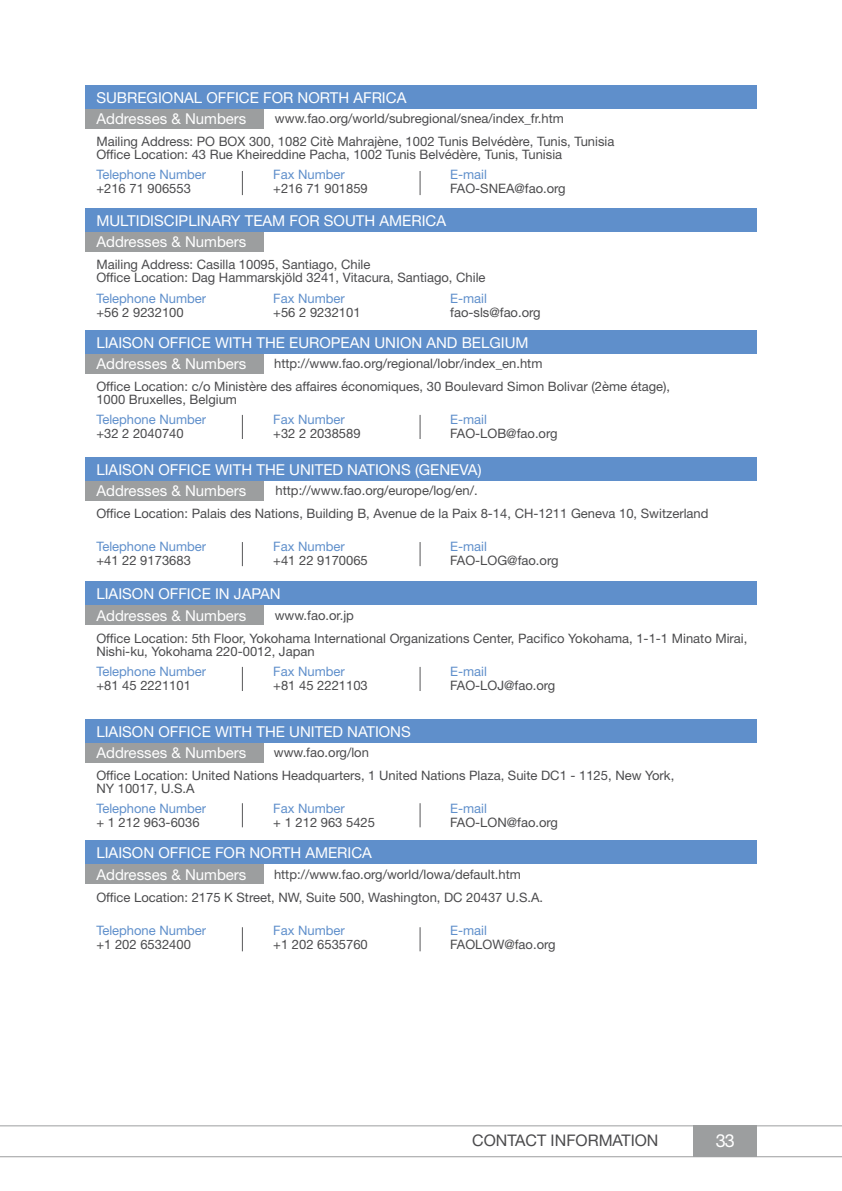
<style>
.page{position:relative;width:842px;height:1191px;background:#fff}
.page>*{position:absolute;margin:0;border:0;box-sizing:border-box;transform-origin:0 0}
.t1{font:18px "Helvetica Neue LT Std";color:#fff}
.t2{font:16px "Helvetica Neue LT Std";color:#4b4b4d}
.t3{font:15px "Helvetica Neue LT Std";color:#fff}
.t4{font:13px/13px "Helvetica Neue LT Std";color:#4b4b4d}
.t5{font:13px "Helvetica Neue LT Std";color:#5f8fcb}
</style>
<div class="page">
<hr style="left:0;top:1125px;width:842px;height:1px;background:#9c9e9f">
<hr style="left:0;top:1156px;width:842px;height:1px;background:#9c9e9f">
<div style="left:694px;top:1125px;width:63px;height:32px;background:#9c9e9f"></div>
<div style="left:85px;top:457px;width:672px;height:23px;background:#5f8fcb"></div>
<div style="left:85px;top:840px;width:672px;height:24px;background:#5f8fcb"></div>
<div style="left:85px;top:85px;width:672px;height:24px;background:#5f8fcb"></div>
<div style="left:85px;top:109px;width:179px;height:20px;background:#9c9e9f"></div>
<div style="left:85px;top:330px;width:672px;height:24px;background:#5f8fcb"></div>
<div style="left:85px;top:354px;width:179px;height:20px;background:#9c9e9f"></div>
<div style="left:85px;top:481px;width:179px;height:20px;background:#9c9e9f"></div>
<div style="left:85px;top:581px;width:672px;height:24px;background:#5f8fcb"></div>
<div style="left:85px;top:605px;width:179px;height:20px;background:#9c9e9f"></div>
<div style="left:85px;top:718px;width:672px;height:24px;background:#5f8fcb"></div>
<div style="left:85px;top:742px;width:179px;height:20px;background:#9c9e9f"></div>
<div style="left:85px;top:864px;width:179px;height:20px;background:#9c9e9f"></div>
<svg style="left:242px;top:171px;width:1px;height:24px"></svg>
<svg style="left:420px;top:171px;width:1px;height:24px"></svg>
<svg style="left:242px;top:415px;width:1px;height:24px"></svg>
<svg style="left:420px;top:415px;width:1px;height:24px"></svg>
<svg style="left:242px;top:542px;width:1px;height:24px"></svg>
<svg style="left:420px;top:542px;width:1px;height:24px"></svg>
<svg style="left:242px;top:667px;width:1px;height:24px"></svg>
<svg style="left:420px;top:667px;width:1px;height:24px"></svg>
<svg style="left:242px;top:803px;width:1px;height:24px"></svg>
<svg style="left:420px;top:803px;width:1px;height:24px"></svg>
<svg style="left:242px;top:927px;width:1px;height:24px"></svg>
<svg style="left:420px;top:927px;width:1px;height:24px"></svg>
<div style="left:85px;top:208px;width:672px;height:24px;background:#5f8fcb"></div>
<div style="left:85px;top:232px;width:179px;height:20px;background:#9c9e9f"></div>
<p class="t3" style="left:96px;top:89px;width:21px">Subregional</p>
<p class="t3" style="left:206px;top:89px;width:21px">Office</p>
<p class="t3" style="left:263px;top:89px;width:11px">for</p>
<p class="t3" style="left:297px;top:89px;width:22px">North</p>
<p class="t3" style="left:353px;top:89px;width:20px">Africa</p>
<p class="t4" style="left:96px;top:135px;width:520px">Mailing Address: PO BOX 300, 1082 Citè Mahrajène, 1002 Tunis Belvédère, Tunis, Tunisia<br>Office Location: 43 Rue Kheireddine Pacha, 1002 Tunis Belvédère, Tunis, Tunisia</p>
<p class="t3" style="left:96px;top:110px;width:152px">Addresses &amp; Numbers</p>
<p class="t4" style="left:275px;top:112px;width:290px">www.fao.org/world/subregional/snea/index_fr.htm</p>
<p class="t5" style="left:96px;top:167px;width:111px">Telephone Number</p>
<p class="t4" style="left:96px;top:182px;width:96px">+216 71 906553</p>
<p class="t5" style="left:273px;top:167px;width:73px">Fax Number</p>
<p class="t4" style="left:273px;top:182px;width:96px">+216 71 901859</p>
<p class="t5" style="left:450px;top:167px;width:38px">E-mail</p>
<p class="t4" style="left:450px;top:182px;width:117px">FAO-SNEA@fao.org</p>
<p class="t3" style="left:96px;top:212px;width:23px">Multidisciplinary</p>
<p class="t3" style="left:245px;top:212px;width:20px">Team</p>
<p class="t3" style="left:289px;top:212px;width:11px">for</p>
<p class="t3" style="left:324px;top:212px;width:11px">south</p>
<p class="t3" style="left:379px;top:212px;width:11px">america</p>
<p class="t4" style="left:96px;top:258px;width:391px">Mailing Address: Casilla 10095, Santiago, Chile<br>Office Location: Dag Hammarskjöld 3241, Vitacura, Santiago, Chile</p>
<p class="t3" style="left:96px;top:233px;width:152px">Addresses &amp; Numbers</p>
<p class="t5" style="left:96px;top:290px;width:111px">Telephone Number</p>
<p class="t4" style="left:96px;top:305px;width:89px">+56 2 9232100</p>
<p class="t5" style="left:273px;top:290px;width:73px">Fax Number</p>
<p class="t4" style="left:273px;top:305px;width:89px">+56 2 9232101</p>
<p class="t5" style="left:450px;top:290px;width:38px">E-mail</p>
<p class="t4" style="left:450px;top:305px;width:92px">fao-sls@fao.org</p>
<p class="t3" style="left:96px;top:334px;width:18px">Liaison</p>
<p class="t3" style="left:158px;top:334px;width:21px">Office</p>
<p class="t3" style="left:215px;top:334px;width:10px">with</p>
<p class="t3" style="left:256px;top:334px;width:11px">the</p>
<p class="t3" style="left:289px;top:334px;width:21px">European</p>
<p class="t3" style="left:374px;top:334px;width:21px">Union</p>
<p class="t3" style="left:426px;top:334px;width:12px">and</p>
<p class="t3" style="left:462px;top:334px;width:21px">Belgium</p>
<p class="t4" style="left:96px;top:380px;width:575px">Office Location: c/o Ministère des affaires économiques, 30 Boulevard Simon Bolivar (2ème étage),<br>1000 Bruxelles, Belgium</p>
<p class="t3" style="left:96px;top:355px;width:152px">Addresses &amp; Numbers</p>
<p class="t4" style="left:274px;top:357px;width:270px">http://www.fao.org/regional/lobr/index_en.htm</p>
<p class="t5" style="left:96px;top:412px;width:111px">Telephone Number</p>
<p class="t4" style="left:96px;top:427px;width:89px">+32 2 2040740</p>
<p class="t5" style="left:273px;top:412px;width:73px">Fax Number</p>
<p class="t4" style="left:273px;top:427px;width:89px">+32 2 2038589</p>
<p class="t5" style="left:450px;top:412px;width:38px">E-mail</p>
<p class="t4" style="left:450px;top:427px;width:109px">FAO-LOB@fao.org</p>
<p class="t3" style="left:96px;top:460px;width:18px">Liaison</p>
<p class="t3" style="left:158px;top:460px;width:21px">Office</p>
<p class="t3" style="left:215px;top:460px;width:10px">with</p>
<p class="t3" style="left:256px;top:460px;width:11px">the</p>
<p class="t3" style="left:289px;top:460px;width:21px">United</p>
<p class="t3" style="left:347px;top:460px;width:21px">Nations</p>
<p class="t3" style="left:415px;top:460px;width:26px">(Geneva</p>
<p class="t3" style="left:478px;top:460px;width:5px">)</p>
<p class="t3" style="left:96px;top:482px;width:152px">Addresses &amp; Numbers</p>
<p class="t4" style="left:276px;top:484px;width:204px">http://www.fao.org/europe/log/en/.</p>
<p class="t4" style="left:96px;top:507px;width:614px">Office Location: Palais des Nations, Building B, Avenue de la Paix 8-14, CH-1211 Geneva 10, Switzerland</p>
<p class="t5" style="left:96px;top:539px;width:111px">Telephone Number</p>
<p class="t4" style="left:96px;top:554px;width:96px">+41 22 9173683</p>
<p class="t5" style="left:273px;top:539px;width:73px">Fax Number</p>
<p class="t4" style="left:273px;top:554px;width:96px">+41 22 9170065</p>
<p class="t5" style="left:450px;top:539px;width:38px">E-mail</p>
<p class="t4" style="left:450px;top:554px;width:110px">FAO-LOG@fao.org</p>
<p class="t3" style="left:96px;top:585px;width:18px">Liaison</p>
<p class="t3" style="left:158px;top:585px;width:21px">Office</p>
<p class="t3" style="left:215px;top:585px;width:38px">in Japan</p>
<p class="t4" style="left:96px;top:631px;width:652px">Office Location: 5th Floor, Yokohama International Organizations Center, Pacifico Yokohama, 1-1-1 Minato Mirai,<br>Nishi-ku, Yokohama 220-0012, Japan</p>
<p class="t3" style="left:96px;top:606px;width:152px">Addresses &amp; Numbers</p>
<p class="t4" style="left:275px;top:608px;width:81px">www.fao.or.jp</p>
<p class="t5" style="left:96px;top:663px;width:111px">Telephone Number</p>
<p class="t4" style="left:96px;top:678px;width:96px">+81 45 2221101</p>
<p class="t5" style="left:273px;top:663px;width:73px">Fax Number</p>
<p class="t4" style="left:273px;top:678px;width:96px">+81 45 2221103</p>
<p class="t5" style="left:450px;top:663px;width:38px">E-mail</p>
<p class="t4" style="left:450px;top:678px;width:107px">FAO-LOJ@fao.org</p>
<p class="t3" style="left:96px;top:722px;width:18px">Liaison</p>
<p class="t3" style="left:158px;top:722px;width:21px">Office</p>
<p class="t3" style="left:215px;top:722px;width:10px">with</p>
<p class="t3" style="left:256px;top:722px;width:11px">the</p>
<p class="t3" style="left:289px;top:722px;width:21px">United</p>
<p class="t3" style="left:347px;top:722px;width:21px">Nations</p>
<p class="t4" style="left:96px;top:768px;width:579px">Office Location: United Nations Headquarters, 1 United Nations Plaza, Suite DC1 - 1125, New York,<br>NY 10017, U.S.A</p>
<p class="t3" style="left:96px;top:743px;width:152px">Addresses &amp; Numbers</p>
<p class="t4" style="left:274px;top:745px;width:97px">www.fao.org/lon</p>
<p class="t5" style="left:96px;top:800px;width:111px">Telephone Number</p>
<p class="t4" style="left:96px;top:815px;width:105px">+ 1 212 963-6036</p>
<p class="t5" style="left:273px;top:800px;width:73px">Fax Number</p>
<p class="t4" style="left:273px;top:815px;width:103px">+ 1 212 963 5425</p>
<p class="t3" style="left:96px;top:844px;width:18px">Liaison</p>
<p class="t3" style="left:158px;top:844px;width:21px">Office</p>
<p class="t3" style="left:215px;top:844px;width:11px">for</p>
<p class="t3" style="left:249px;top:844px;width:22px">North</p>
<p class="t3" style="left:305px;top:844px;width:21px">America</p>
<p class="t5" style="left:450px;top:800px;width:38px">E-mail</p>
<p class="t4" style="left:450px;top:815px;width:109px">FAO-LON@fao.org</p>
<p class="t3" style="left:96px;top:865px;width:152px">Addresses &amp; Numbers</p>
<p class="t4" style="left:274px;top:867px;width:248px">http://www.fao.org/world/lowa/default.htm</p>
<p class="t4" style="left:96px;top:890px;width:448px">Office Location: 2175 K Street, NW, Suite 500, Washington, DC 20437 U.S.A.</p>
<p class="t5" style="left:96px;top:922px;width:111px">Telephone Number</p>
<p class="t4" style="left:96px;top:937px;width:96px">+1 202 6532400</p>
<p class="t5" style="left:273px;top:922px;width:73px">Fax Number</p>
<p class="t4" style="left:273px;top:937px;width:96px">+1 202 6535760</p>
<p class="t5" style="left:450px;top:922px;width:38px">E-mail</p>
<p class="t4" style="left:450px;top:937px;width:107px">FAOLOW@fao.org</p>
<p class="t2" style="left:472px;top:1130px;width:188px">CONTACT INFORMATION</p>
<h1 class="t1" style="left:716px;top:1129px;width:21px">33</h1>
</div>
